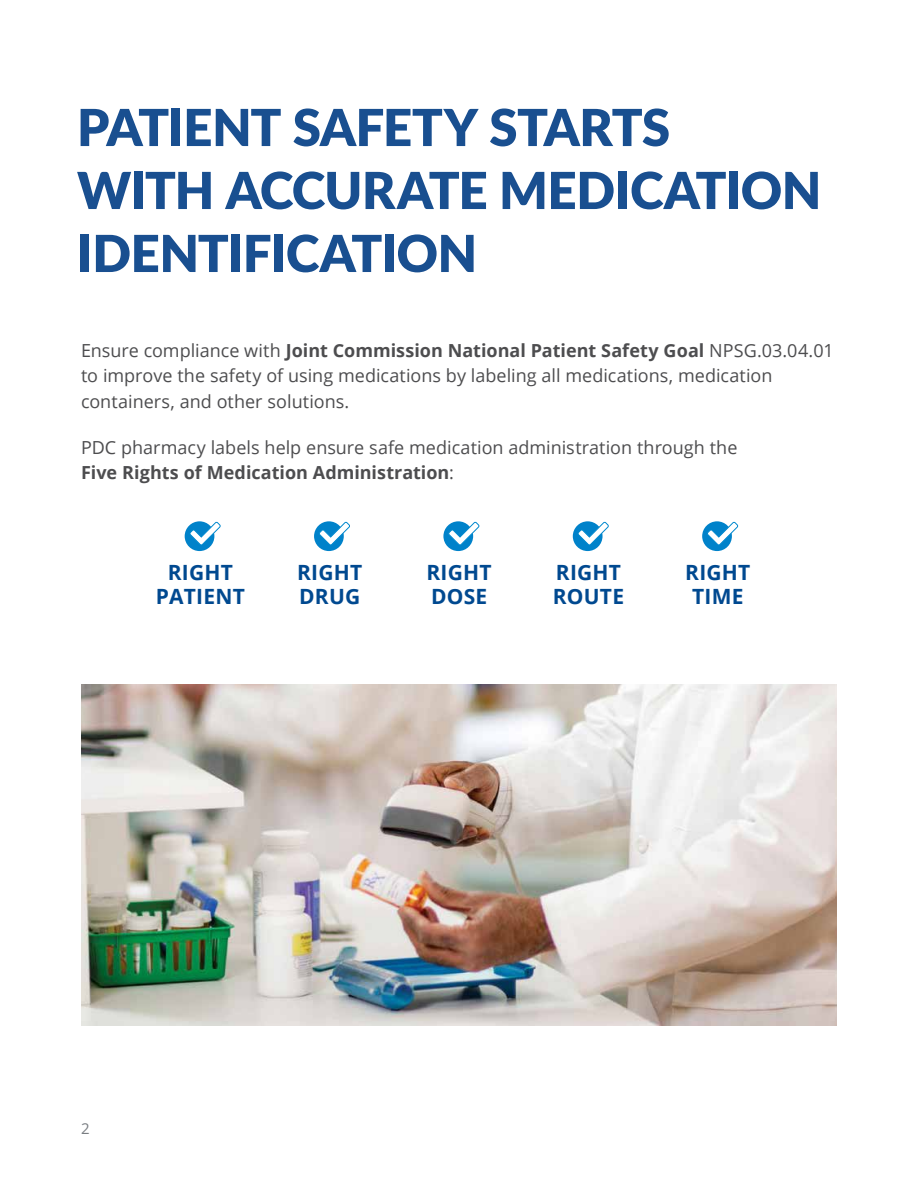
<style>
.page{position:relative;width:918px;height:1188px;background:#fff}
.page>*{position:absolute;margin:0;border:0;box-sizing:border-box;transform-origin:0 0}
.t1{font:900 51px/63px "Lato";letter-spacing:-.015em;color:#194f90}
.t2{font:700 21px/24px "Open Sans";letter-spacing:.01em;color:#004990}
.t3{font:18px/25.5px "Open Sans";color:#4d4d4f}
.t4{font:15px "Open Sans";color:#797d82}
.s1{font-weight:700}
</style>
<div class="page">
<div style="left:185px;top:521px;width:29px;height:30px;background:#0082ca;border-radius:50%"></div>
<svg style="left:189px;top:521px;width:32px;height:25px"></svg>
<div style="left:314px;top:521px;width:30px;height:30px;background:#0082ca;border-radius:50%"></div>
<svg style="left:318px;top:521px;width:32px;height:25px"></svg>
<svg style="left:443px;top:521px;width:30px;height:30px"></svg>
<svg style="left:447px;top:521px;width:33px;height:25px"></svg>
<div style="left:573px;top:521px;width:30px;height:30px;background:#0082ca;border-radius:50%"></div>
<svg style="left:577px;top:521px;width:32px;height:25px"></svg>
<svg style="left:702px;top:521px;width:30px;height:30px"></svg>
<svg style="left:706px;top:521px;width:33px;height:25px"></svg>
<img style="left:81px;top:684px;width:756px;height:342px">
<h1 class="t1" style="left:77px;top:94px;width:746px">PATIENT SAFETY STARTS<br>WITH ACCURATE MEDICATION<br>IDENTIFICATION</h1>
<p class="t3" style="left:81px;top:337px;width:754px">Ensure compliance with <span class="s1">Joint Commission National Patient Safety Goal</span> NPSG.03.04.01 to improve the safety of using medications by labeling all medications, medication containers, and other solutions.</p>
<p class="t3" style="left:81px;top:434px;width:658px">PDC pharmacy labels help ensure safe medication administration through the<br><span class="s1">Five Rights of Medication Administration</span>:</p>
<p class="t2" style="left:156px;top:560px;width:91px;text-align:center">RIGHT<br>PATIENT</p>
<p class="t2" style="left:297px;top:560px;width:67px">RIGHT<br>DRUG</p>
<p class="t2" style="left:427px;top:560px;width:67px">RIGHT<br>DOSE</p>
<p class="t2" style="left:553px;top:560px;width:73px">RIGHT<br>ROUTE</p>
<p class="t2" style="left:685px;top:560px;width:67px;text-align:center">RIGHT<br>TIME</p>
<p class="t4" style="left:81px;top:1118px;width:10px">2</p>
</div>
